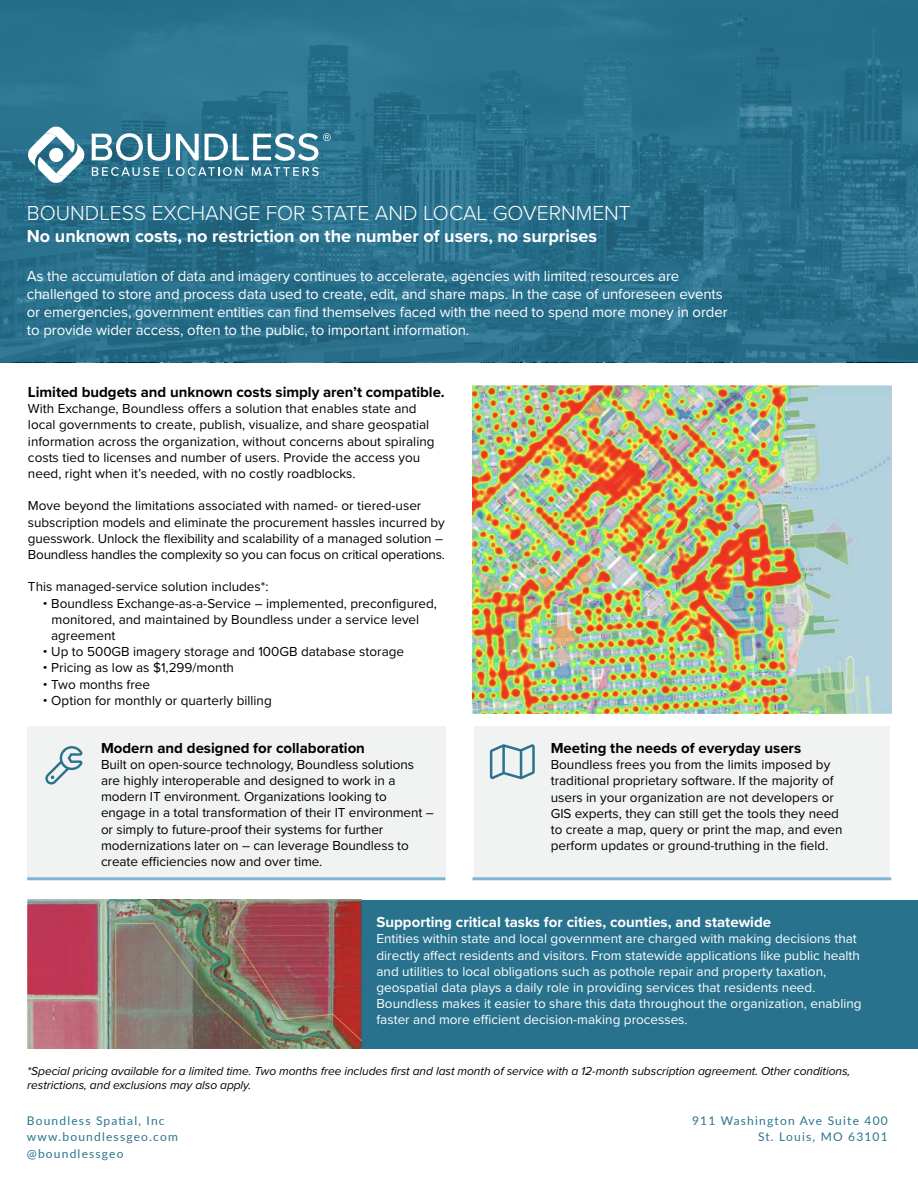
<style>
.page{position:relative;width:918px;height:1188px;background:#fff}
.page>*{position:absolute;margin:0;border:0;box-sizing:border-box;transform-origin:0 0}
.t1{font:300 21px "Proxima Nova";color:#fff}
.t2{font:700 18px "Proxima Nova";color:#fff}
.t3{font:15px/18px "Proxima Nova";letter-spacing:-.01em;color:#fff}
.t4{font:700 15px "Proxima Nova";color:#000}
.t5{font:700 15px "Proxima Nova";color:#fff}
.t6{font:13.5px/16.2px "Proxima Nova";color:#000}
.t7{font:13.5px/16.2px "Proxima Nova";color:#fff}
.t8{font:italic 12px/14.4px "Proxima Nova";letter-spacing:-.005em;color:#000}
.t9{font:12px/16.5px "Lato";letter-spacing:.1em;color:#2b748b}
</style>
<div class="page">
<img style="left:27px;top:900px;width:335px;height:148px">
<div style="left:362px;top:900px;width:556px;height:148px;background:#28728d"></div>
<div style="left:27px;top:727px;width:418px;height:153px;background:#f1f2f2"></div>
<div style="left:474px;top:727px;width:416px;height:153px;background:#f1f2f2"></div>
<hr style="left:27px;top:877px;width:419px;height:3px;background:#7eb5d3">
<hr style="left:473px;top:877px;width:418px;height:3px;background:#7eb5d3">
<div style="left:0;top:0;width:918px;height:362px;background:#28728d"></div>
<svg style="left:27px;top:126px;width:59px;height:58px"></svg>
<svg style="left:92px;top:167px;width:67px;height:9px"></svg>
<svg style="left:168px;top:167px;width:75px;height:9px"></svg>
<svg style="left:252px;top:167px;width:67px;height:9px"></svg>
<svg style="left:92px;top:133px;width:78px;height:28px"></svg>
<svg style="left:176px;top:134px;width:23px;height:26px"></svg>
<svg style="left:205px;top:133px;width:126px;height:28px"></svg>
<svg style="left:490px;top:744px;width:45px;height:36px"></svg>
<svg style="left:45px;top:746px;width:38px;height:39px"></svg>
<img style="left:472px;top:385px;width:419px;height:328px">
<h1 class="t1" style="left:27px;top:204px;width:605px">BOUNDLESS EXCHANGE FOR STATE AND LOCAL GOVERNMENT</h1>
<h2 class="t2" style="left:27px;top:228px;width:572px">No unknown costs, no restriction on the number of users, no surprises</h2>
<p class="t3" style="left:27px;top:268px;width:702px">As the accumulation of data and imagery continues to accelerate, agencies with limited resources are challenged to store and process data used to create, edit, and share maps. In the case of unforeseen events or emergencies, government entities can find themselves faced with the need to spend more money in order to provide wider access, often to the public, to important information.</p>
<p class="t4" style="left:28px;top:386px;width:418px">Limited budgets and unknown costs simply aren’t compatible.</p>
<p class="t6" style="left:28px;top:401px;width:408px">With Exchange, Boundless offers a solution that enables state and local governments to create, publish, visualize, and share geospatial information across the organization, without concerns about spiraling costs tied to licenses and number of users. Provide the access you need, right when it’s needed, with no costly roadblocks.</p>
<p class="t6" style="left:28px;top:498px;width:418px">Move beyond the limitations associated with named- or tiered-user subscription models and eliminate the procurement hassles incurred by guesswork. Unlock the flexibility and scalability of a managed solution – Boundless handles the complexity so you can focus on critical operations.</p>
<p class="t6" style="left:28px;top:579px;width:242px">This managed-service solution includes*:</p>
<p class="t6" style="left:51px;top:596px;width:388px;text-indent:-8px">• Boundless Exchange-as-a-Service – implemented, preconfigured, monitored, and maintained by Boundless under a service level agreement</p>
<p class="t6" style="left:43px;top:644px;width:363px">• Up to 500GB imagery storage and 100GB database storage</p>
<p class="t6" style="left:43px;top:660px;width:193px">• Pricing as low as $1,299/month</p>
<p class="t6" style="left:43px;top:677px;width:109px">• Two months free</p>
<p class="t6" style="left:43px;top:693px;width:230px">• Option for monthly or quarterly billing</p>
<p class="t4" style="left:101px;top:741px;width:266px">Modern and designed for collaboration</p>
<p class="t6" style="left:101px;top:757px;width:334px">Built on open-source technology, Boundless solutions are highly interoperable and designed to work in a modern IT environment. Organizations looking to engage in a total transformation of their IT environment – or simply to future-proof their systems for further modernizations later on – can leverage Boundless to create efficiencies now and over time.</p>
<p class="t4" style="left:551px;top:742px;width:252px">Meeting the needs of everyday users</p>
<p class="t6" style="left:551px;top:757px;width:293px">Boundless frees you from the limits imposed by traditional proprietary software. If the majority of users in your organization are not developers or GIS experts, they can still get the tools they need to create a map, query or print the map, and even perform updates or ground-truthing in the field.</p>
<p class="t5" style="left:376px;top:916px;width:396px">Supporting critical tasks for cities, counties, and statewide</p>
<p class="t7" style="left:376px;top:931px;width:487px">Entities within state and local government are charged with making decisions that directly affect residents and visitors. From statewide applications like public health and utilities to local obligations such as pothole repair and property taxation, geospatial data plays a daily role in providing services that residents need.<br>Boundless makes it easier to share this data throughout the organization, enabling faster and more efficient decision-making processes.</p>
<p class="t8" style="left:27px;top:1064px;width:825px">*Special pricing available for a limited time. Two months free includes first and last month of service with a 12-month subscription agreement. Other conditions, restrictions, and exclusions may also apply.</p>
<p class="t9" style="left:27px;top:1111px;width:153px">Boundless Spatial, Inc www.boundlessgeo.com @boundlessgeo</p>
<p class="t9" style="left:692px;top:1113px;width:197px;text-align:right">911 Washington Ave Suite 400<br>St. Louis, MO 63101</p>
</div>
